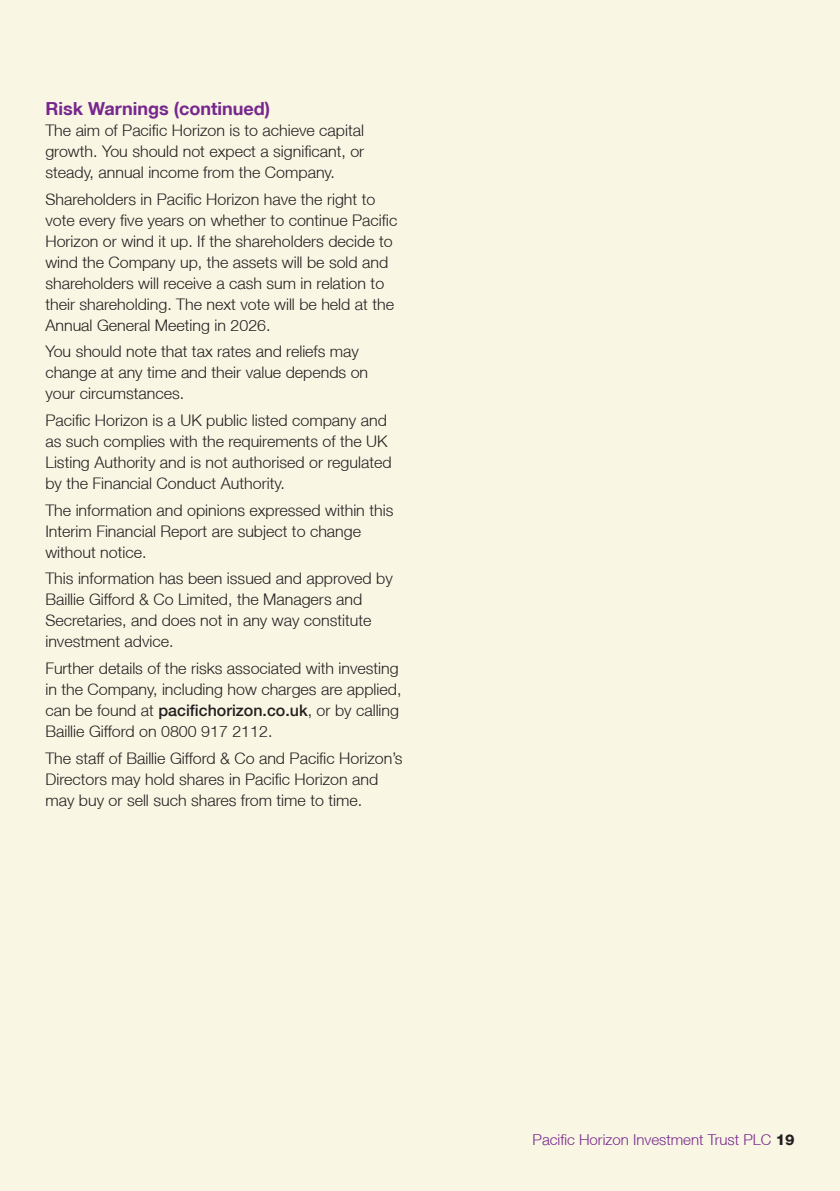
<style>
.page{position:relative;width:840px;height:1191px;background:#fff}
.page>*{position:absolute;margin:0;border:0;box-sizing:border-box;transform-origin:0 0}
.t1{font:700 18px "Helvetica Neue LT";color:#77278d}
.t2{font:300 16px/21px "Helvetica Neue LT";color:#231f20}
.t3{font:300 15px "Helvetica Neue LT";color:#77278d}
.s1{font-family:"Helvetica Neue LT Std";font-weight:500}
.s2{font-weight:800;color:#231f20}
</style>
<div class="page">
<div style="left:0;top:0;width:839px;height:1191px;background:#f9f6e4"></div>
<p class="t1" style="left:45px;top:97px;width:226px">Risk Warnings (continued)</p>
<p class="t2" style="left:45px;top:119px;width:320px;text-align:justify">The aim of Pacific Horizon is to achieve capital growth. You should not expect a significant, or steady, annual income from the Company.</p>
<p class="t2" style="left:45px;top:188px;width:353px">Shareholders in Pacific Horizon have the right to vote every five years on whether to continue Pacific Horizon or wind it up. If the shareholders decide to wind the Company up, the assets will be sold and shareholders will receive a cash sum in relation to their shareholding. The next vote will be held at the Annual General Meeting in 2026.</p>
<p class="t2" style="left:45px;top:341px;width:324px">You should note that tax rates and reliefs may change at any time and their value depends on your circumstances.</p>
<p class="t2" style="left:45px;top:409px;width:347px">Pacific Horizon is a UK public listed company and as such complies with the requirements of the UK Listing Authority and is not authorised or regulated by the Financial Conduct Authority.</p>
<p class="t2" style="left:45px;top:499px;width:349px">The information and opinions expressed within this<br>Interim Financial Report are subject to change without notice.</p>
<p class="t2" style="left:45px;top:568px;width:349px">This information has been issued and approved by Baillie Gifford &amp; Co Limited, the Managers and Secretaries, and does not in any way constitute investment advice.</p>
<p class="t2" style="left:45px;top:657px;width:357px">Further details of the risks associated with investing in the Company, including how charges are applied, can be found at <span class="s1">pacifichorizon.co.uk</span>, or by calling Baillie Gifford on 0800 917 2112.</p>
<p class="t2" style="left:45px;top:747px;width:358px">The staff of Baillie Gifford &amp; Co and Pacific Horizon’s<br>Directors may hold shares in Pacific Horizon and may buy or sell such shares from time to time.</p>
<p class="t3" style="left:532px;top:1130px;width:263px">Pacific Horizon Investment Trust PLC <span class="s2">19</span></p>
</div>
